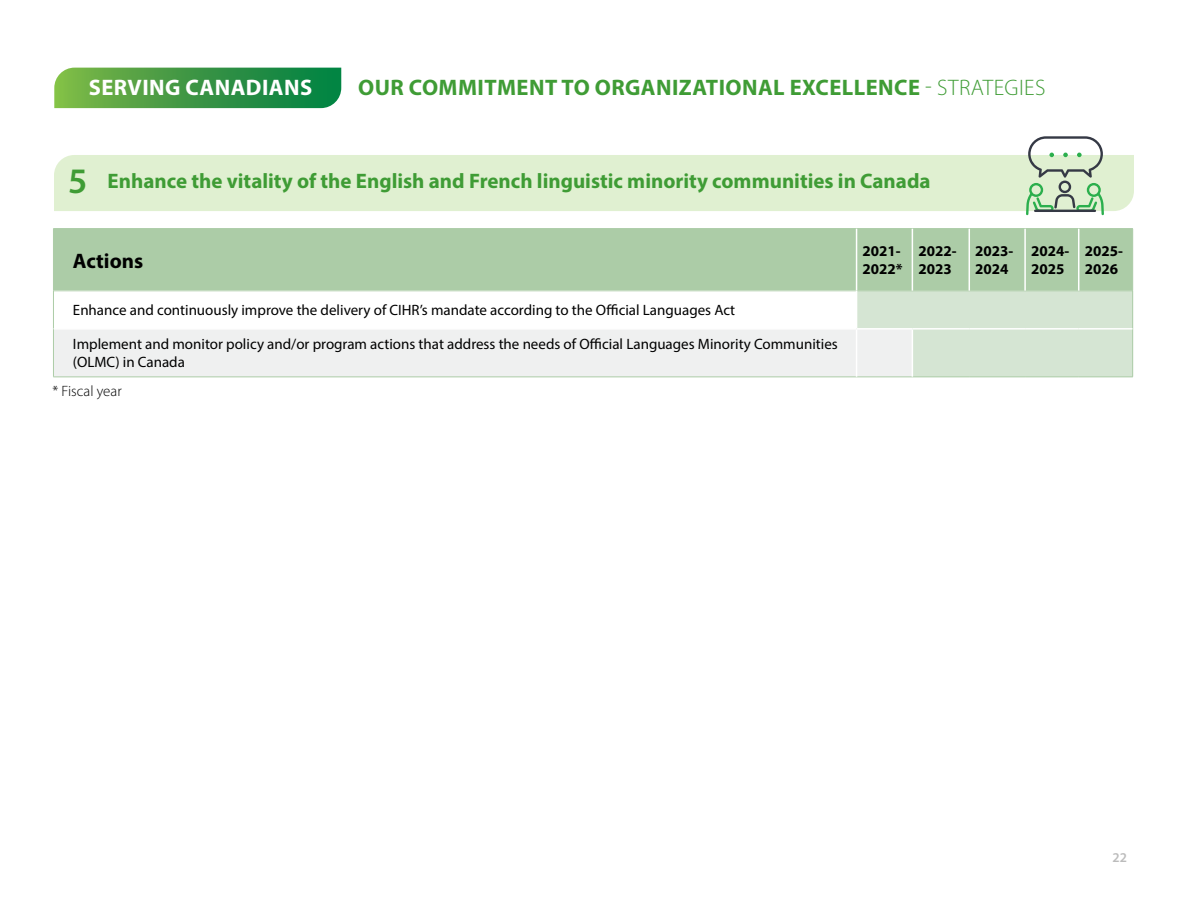
<style>
.page{position:relative;width:1188px;height:918px;background:#fff}
.page>*{position:absolute;margin:0;border:0;box-sizing:border-box;transform-origin:0 0}
.t1{font:700 22.5px "Myriad Pro";letter-spacing:.02em;color:#3f9c35}
.t2{font:700 22.5px "Myriad Pro";letter-spacing:.02em;color:#fff}
.t3{font:700 21px "Myriad Pro";color:#3f9c35}
.t4{font:700 21px "Myriad Pro";color:#000}
.t5{font:15px/18px "Myriad Pro";color:#000}
.t6{font:700 15px/18px "Myriad Pro";color:#000}
.t7{font:300 15px "Myriad Pro";color:#000}
.t8{font:600 13.5px "Myriad Pro";color:#bcbcbc}
.s1{font-weight:300}
.s2{font-weight:600;font-size:36px}
</style>
<div class="page">
<svg style="left:54px;top:68px;width:287px;height:40px;background:#3f9a47"></svg>
<div style="left:54px;top:155px;width:1080px;height:56px;background:#e0f0d1"></div>
<div style="left:54px;top:229px;width:1078px;height:62px;background:#accca7"></div>
<div style="left:857px;top:291px;width:276px;height:38px;background:#d5e5d3"></div>
<div style="left:54px;top:330px;width:858px;height:47px;background:#eff0f0"></div>
<div style="left:912px;top:329px;width:221px;height:48px;background:#d5e5d3"></div>
<hr style="left:53px;top:228px;width:804px;height:1px;background:#accca7">
<hr style="left:53px;top:229px;width:1px;height:62px;background:#accca7">
<hr style="left:857px;top:228px;width:55px;height:1px;background:#accca7">
<hr style="left:912px;top:228px;width:57px;height:1px;background:#accca7">
<hr style="left:969px;top:228px;width:56px;height:1px;background:#accca7">
<hr style="left:1025px;top:228px;width:54px;height:1px;background:#accca7">
<hr style="left:1079px;top:228px;width:54px;height:1px;background:#accca7">
<hr style="left:1132px;top:229px;width:1px;height:62px;background:#accca7">
<hr style="left:53px;top:291px;width:804px;height:1px;background:#accca7">
<hr style="left:857px;top:291px;width:55px;height:1px;background:#accca7">
<hr style="left:912px;top:291px;width:57px;height:1px;background:#accca7">
<hr style="left:969px;top:291px;width:56px;height:1px;background:#accca7">
<hr style="left:1025px;top:291px;width:54px;height:1px;background:#accca7">
<hr style="left:1079px;top:291px;width:54px;height:1px;background:#accca7">
<hr style="left:856px;top:229px;width:1px;height:62px;background:#fff">
<hr style="left:53px;top:291px;width:1px;height:38px;background:#accca7">
<hr style="left:1132px;top:291px;width:1px;height:38px;background:#accca7">
<hr style="left:53px;top:329px;width:1px;height:48px;background:#accca7">
<hr style="left:1132px;top:329px;width:1px;height:48px;background:#accca7">
<hr style="left:53px;top:377px;width:804px;height:1px;background:#accca7">
<hr style="left:857px;top:377px;width:55px;height:1px;background:#accca7">
<hr style="left:912px;top:377px;width:57px;height:1px;background:#accca7">
<hr style="left:969px;top:377px;width:56px;height:1px;background:#accca7">
<hr style="left:1025px;top:377px;width:54px;height:1px;background:#accca7">
<hr style="left:1079px;top:377px;width:54px;height:1px;background:#accca7">
<hr style="left:856px;top:291px;width:1px;height:37px;background:#fff">
<hr style="left:856px;top:330px;width:1px;height:47px;background:#fff">
<hr style="left:912px;top:330px;width:1px;height:47px;background:#fff">
<hr style="left:912px;top:229px;width:1px;height:62px;background:#fff">
<hr style="left:969px;top:229px;width:1px;height:62px;background:#fff">
<hr style="left:1024px;top:229px;width:2px;height:62px;background:#fff">
<hr style="left:1078px;top:229px;width:1px;height:62px;background:#fff">
<hr style="left:857px;top:328px;width:55px;height:2px;background:#fff">
<hr style="left:912px;top:328px;width:57px;height:2px;background:#fff">
<hr style="left:969px;top:328px;width:56px;height:2px;background:#fff">
<hr style="left:1025px;top:328px;width:54px;height:2px;background:#fff">
<hr style="left:1079px;top:328px;width:53px;height:2px;background:#fff">
<svg style="left:1026px;top:136px;width:78px;height:79px"></svg>
<h1 class="t2" style="left:89px;top:73px;width:225px">SERVING CANADIANS</h1>
<h1 class="t1" style="left:358px;top:73px;width:689px">OUR COMMITMENT TO ORGANIZATIONAL EXCELLENCE <span class="s1">- STRATEGIES</span></h1>
<h2 class="t3" style="left:68px;top:168px;width:864px"><span class="s2">5</span> Enhance the vitality of the English and French linguistic minority communities in Canada</h2>
<h2 class="t4" style="left:73px;top:247px;width:72px">Actions</h2>
<p class="t6" style="left:863px;top:242px;width:42px">2021-<br>2022*</p>
<p class="t6" style="left:918px;top:242px;width:40px">2022-<br>2023</p>
<p class="t6" style="left:975px;top:242px;width:40px">2023-<br>2024</p>
<p class="t6" style="left:1031px;top:242px;width:40px">2024-<br>2025</p>
<p class="t6" style="left:1085px;top:242px;width:40px">2025-<br>2026</p>
<p class="t5" style="left:73px;top:301px;width:664px">Enhance and continuously improve the delivery of CIHR’s mandate according to the Official Languages Act</p>
<p class="t5" style="left:73px;top:335px;width:766px">Implement and monitor policy and/or program actions that address the needs of Official Languages Minority Communities (OLMC) in Canada</p>
<p class="t7" style="left:52px;top:382px;width:71px">* Fiscal year</p>
<p class="t8" style="left:1113px;top:848px;width:16px">22</p>
</div>
